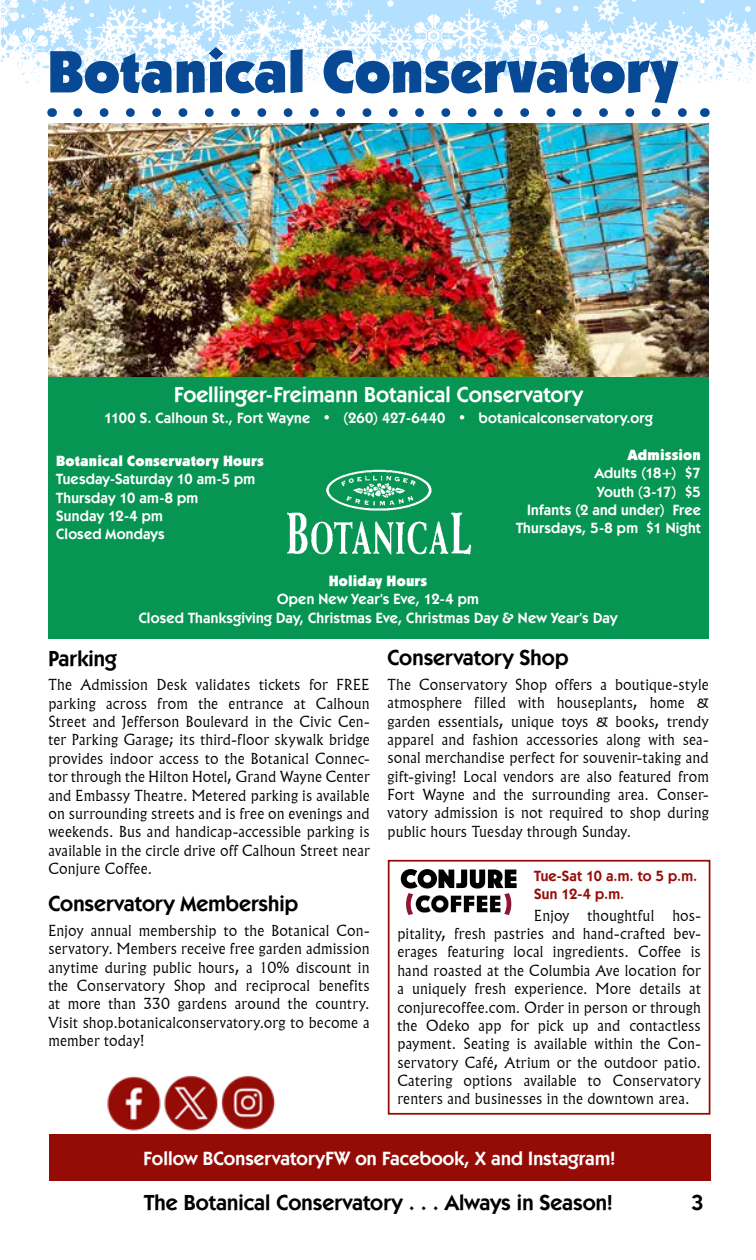
<style>
.page{position:relative;width:756px;height:1260px;background:#fff}
.page>*{position:absolute;margin:0;border:0;box-sizing:border-box;transform-origin:0 0}
.t1{font:900 59.5px "Kabel IT Cby BT";letter-spacing:-.005em;color:#074995}
.t2{font:600 21.88px "Kabel IT Cby BT";letter-spacing:.005em;color:#000}
.t3{font:600 21.88px "Kabel IT Cby BT";color:#fff}
.t4{font:600 19.25px "Kabel IT Cby BT";letter-spacing:.005em;color:#fff}
.t5{font:300 14.88px/18.4px "Flareserif 821 BT";letter-spacing:.01em;color:#000;text-align:justify}
.t6{font:600 14.88px/18.4px "Kabel IT Cby BT";letter-spacing:.015em;color:#fff}
.t7{font:900 14.88px "Kabel IT Cby BT";letter-spacing:.015em;color:#fff}
.t8{font:600 14.88px/18.4px "Kabel IT Cby BT";letter-spacing:.01em;color:#950c07}
</style>
<div class="page">
<svg style="left:53px;top:0;width:703px;height:117px"></svg>
<img style="left:48px;top:123px;width:661px;height:254px">
<svg style="left:78px;top:108px;width:613px;height:9px"></svg>
<svg style="left:1px;top:0;width:52px;height:124px"></svg>
<div style="left:48px;top:377px;width:661px;height:262px;background:#079553"></div>
<img style="left:287px;top:469px;width:185px;height:86px">
<div style="left:388px;top:860px;width:322px;height:255px;border:2px solid #950c07"></div>
<svg style="left:401px;top:869px;width:116px;height:46px"></svg>
<div style="left:49px;top:1134px;width:661px;height:47px;background:#950c07"></div>
<img style="left:107px;top:1075px;width:169px;height:56px">
<h1 class="t1" style="left:47px;top:35px;width:633px">Botanical Conservatory</h1>
<h2 class="t3" style="left:174px;top:380px;width:410px">Foellinger-Freimann Botanical Conservatory</h2>
<p class="t6" style="left:104px;top:408px;width:550px">1100 S. Calhoun St., Fort Wayne • (260) 427-6440 • botanicalconservatory.org</p>
<p class="t7" style="left:56px;top:452px;width:209px">Botanical Conservatory Hours</p>
<p class="t6" style="left:56px;top:470px;width:200px">Tuesday-Saturday 10 am-5 pm<br>Thursday 10 am-8 pm<br>Sunday 12-4 pm<br>Closed Mondays</p>
<p class="t7" style="left:627px;top:445px;width:75px">Admission</p>
<p class="t6" style="left:516px;top:464px;width:186px;text-align:right">Adults (18+) $7<br>Youth (3-17) $5<br>Infants (2 and under) Free<br>Thursdays, 5-8 pm $1 Night</p>
<p class="t7" style="left:329px;top:572px;width:100px">Holiday Hours</p>
<p class="t6" style="left:139px;top:590px;width:480px;text-align:center">Open New Year’s Eve, 12-4 pm<br>Closed Thanksgiving Day, Christmas Eve, Christmas Day &amp; New Year’s Day</p>
<h2 class="t2" style="left:48px;top:645px;width:70px">Parking</h2>
<p class="t5" style="left:48px;top:675px;width:323px">The Admission Desk validates tickets for FREE parking across from the entrance at Calhoun Street and Jefferson Boulevard in the Civic Cen&shy;ter Parking Garage; its third-floor skywalk bridge provides indoor access to the Botanical Connec&shy;tor through the Hilton Hotel, Grand Wayne Center and Embassy Theatre. Metered parking is available on surrounding streets and is free on evenings and weekends. Bus and handicap-accessible parking is available in the circle drive off Calhoun Street near Conjure Coffee.</p>
<h2 class="t2" style="left:48px;top:890px;width:251px">Conservatory Membership</h2>
<p class="t5" style="left:48px;top:921px;width:323px">Enjoy annual membership to the Botanical Con&shy;servatory. Members receive free garden admission anytime during public hours, a 10% discount in the Conservatory Shop and reciprocal benefits at more than 330 gardens around the country.<br>Visit shop.botanicalconservatory.org to become a member today!</p>
<h2 class="t2" style="left:387px;top:644px;width:183px">Conservatory Shop</h2>
<p class="t5" style="left:387px;top:675px;width:323px">The Conservatory Shop offers a boutique-style atmosphere filled with houseplants, home &amp; garden essentials, unique toys &amp; books, trendy apparel and fashion accessories along with sea&shy;sonal merchandise perfect for souvenir-taking and gift-giving! Local vendors are also featured from Fort Wayne and the surrounding area. Conser&shy;vatory admission is not required to shop during public hours Tuesday through Sunday.</p>
<p class="t8" style="left:534px;top:866px;width:165px">Tue-Sat 10 a.m. to 5 p.m.<br>Sun 12-4 p.m.</p>
<p class="t5" style="left:397px;top:906px;width:305px;text-indent:137px">Enjoy thoughtful hos&shy;pitality, fresh pastries and hand-crafted bev&shy;erages featuring local ingredients. Coffee is hand roasted at the Columbia Ave location for a uniquely fresh experience. More details at conjurecoffee.com. Order in person or through the Odeko app for pick up and contactless payment. Seating is available within the Con&shy;servatory Café, Atrium or the outdoor patio.<br>Catering options available to Conservatory renters and businesses in the downtown area.</p>
<p class="t4" style="left:144px;top:1146px;width:473px">Follow BConservatoryFW on Facebook, X and Instagram!</p>
<h2 class="t2" style="left:144px;top:1189px;width:470px">The Botanical Conservatory . . . Always in Season!</h2>
<h2 class="t2" style="left:692px;top:1189px;width:14px">3</h2>
</div>
